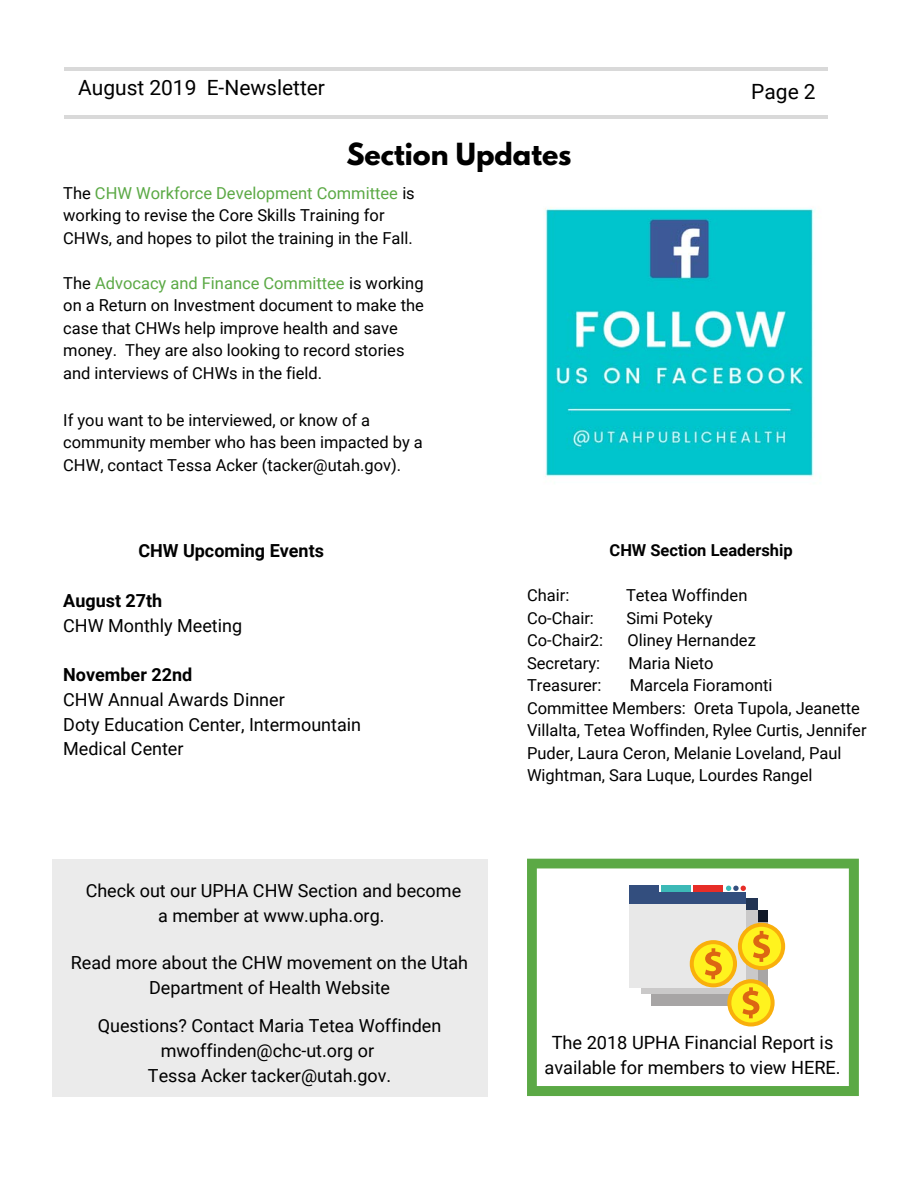
<style>
.page{position:relative;width:918px;height:1188px;background:#fff}
.page>*{position:absolute;margin:0;border:0;box-sizing:border-box;transform-origin:0 0}
.t1{font:700 27px "League Spartan";color:#000}
.t2{font:21px "Roboto";color:#000}
.t3{font:18.15px/24.9px "Roboto";color:#000;text-align:center}
.t4{font:18px/24.8px "Roboto";color:#000;text-align:center}
.t5{font:700 18px "Roboto";color:#000}
.t6{font:16.5px/22.5px "Roboto";color:#000}
.t7{font:700 16.5px "Roboto";color:#000}
.s1{color:#5ba945}
</style>
<div class="page">
<hr style="left:65px;top:68px;width:763px;height:3px;background:#000">
<hr style="left:65px;top:115px;width:763px;height:3px;background:#000">
<div style="left:52px;top:859px;width:435px;height:237px;background:#ebebeb"></div>
<img style="left:544px;top:207px;width:271px;height:270px">
<svg style="left:527px;top:859px;width:332px;height:237px"></svg>
<div style="left:652px;top:910px;width:116px;height:95px;background:#a7a5a5"></div>
<div style="left:652px;top:910px;width:116px;height:12px;background:#101827"></div>
<div style="left:641px;top:898px;width:117px;height:95px;background:#cac9c9"></div>
<div style="left:641px;top:898px;width:117px;height:12px;background:#223453"></div>
<div style="left:661px;top:885px;width:30px;height:12px;background:#3cb9b7"></div>
<div style="left:693px;top:885px;width:30px;height:12px;background:#e72d27"></div>
<div style="left:629px;top:892px;width:117px;height:95px;background:#e8e8e8"></div>
<div style="left:629px;top:892px;width:117px;height:12px;background:#334e7e"></div>
<div style="left:629px;top:885px;width:30px;height:12px;background:#334e7e"></div>
<svg style="left:726px;top:886px;width:20px;height:5px"></svg>
<svg style="left:727px;top:979px;width:48px;height:48px"></svg>
<div style="left:731px;top:983px;width:40px;height:39px;background:#fff31e;border-radius:50%"></div>
<svg style="left:743px;top:987px;width:16px;height:31px"></svg>
<div style="left:690px;top:940px;width:47px;height:47px;background:#f9af0b;border-radius:50%"></div>
<div style="left:694px;top:944px;width:39px;height:39px;background:#fff31e;border-radius:50%"></div>
<svg style="left:705px;top:948px;width:17px;height:31px"></svg>
<div style="left:738px;top:923px;width:47px;height:47px;background:#f9af0b;border-radius:50%"></div>
<div style="left:742px;top:927px;width:39px;height:39px;background:#fff31e;border-radius:50%"></div>
<svg style="left:753px;top:931px;width:17px;height:31px"></svg>
<p class="t2" style="left:78px;top:76px;width:248px">August 2019 E-Newsletter</p>
<h1 class="t1" style="left:346px;top:140px;width:227px">Section Updates</h1>
<p class="t6" style="left:63px;top:182px;width:353px">The <span class="s1">CHW Workforce Development Committee</span> is working to revise the Core Skills Training for<br>CHWs, and hopes to pilot the training in the Fall.</p>
<p class="t6" style="left:63px;top:272px;width:362px">The <span class="s1">Advocacy and Finance Committee</span> is working on a Return on Investment document to make the case that CHWs help improve health and save money. They are also looking to record stories and interviews of CHWs in the field.</p>
<p class="t6" style="left:63px;top:409px;width:361px">If you want to be interviewed, or know of a community member who has been impacted by a<br>CHW, contact Tessa Acker (tacker@utah.gov).</p>
<p class="t2" style="left:751px;top:79px;width:66px">Page 2</p>
<p class="t5" style="left:138px;top:541px;width:187px">CHW Upcoming Events</p>
<p class="t5" style="left:63px;top:590px;width:101px">August 27th</p>
<p class="t4" style="left:63px;top:613px;width:180px">CHW Monthly Meeting</p>
<p class="t5" style="left:63px;top:664px;width:130px">November 22nd</p>
<p class="t4" style="left:63px;top:687px;width:299px;text-align:left">CHW Annual Awards Dinner<br>Doty Education Center, Intermountain<br>Medical Center</p>
<p class="t4" style="left:86px;top:879px;width:377px">Check out our UPHA CHW Section and become a member at www.upha.org.</p>
<p class="t4" style="left:71px;top:950px;width:399px">Read more about the CHW movement on the Utah<br>Department of Health Website</p>
<p class="t4" style="left:98px;top:1014px;width:345px">Questions? Contact Maria Tetea Woffinden mwoffinden@chc-ut.org or<br>Tessa Acker tacker@utah.gov.</p>
<p class="t7" style="left:610px;top:541px;width:185px">CHW Section Leadership</p>
<p class="t6" style="left:527px;top:584px;width:44px">Chair:</p>
<p class="t6" style="left:626px;top:584px;width:123px">Tetea Woffinden</p>
<p class="t6" style="left:527px;top:607px;width:68px">Co-Chair:</p>
<p class="t6" style="left:626px;top:607px;width:88px">Simi Poteky</p>
<p class="t6" style="left:527px;top:629px;width:78px">Co-Chair2:</p>
<p class="t6" style="left:628px;top:629px;width:130px">Oliney Hernandez</p>
<p class="t6" style="left:527px;top:652px;width:75px">Secretary:</p>
<p class="t6" style="left:629px;top:652px;width:87px">Maria Nieto</p>
<p class="t6" style="left:527px;top:674px;width:76px">Treasurer:</p>
<p class="t6" style="left:527px;top:674px;width:341px;text-indent:103px">Marcela Fioramonti<br>Committee Members: Oreta Tupola, Jeanette Villalta, Tetea Woffinden, Rylee Curtis, Jennifer Puder, Laura Ceron, Melanie Loveland, Paul Wightman, Sara Luque, Lourdes Rangel</p>
<p class="t3" style="left:545px;top:1030px;width:298px">The 2018 UPHA Financial Report is available for members to view HERE.</p>
</div>
